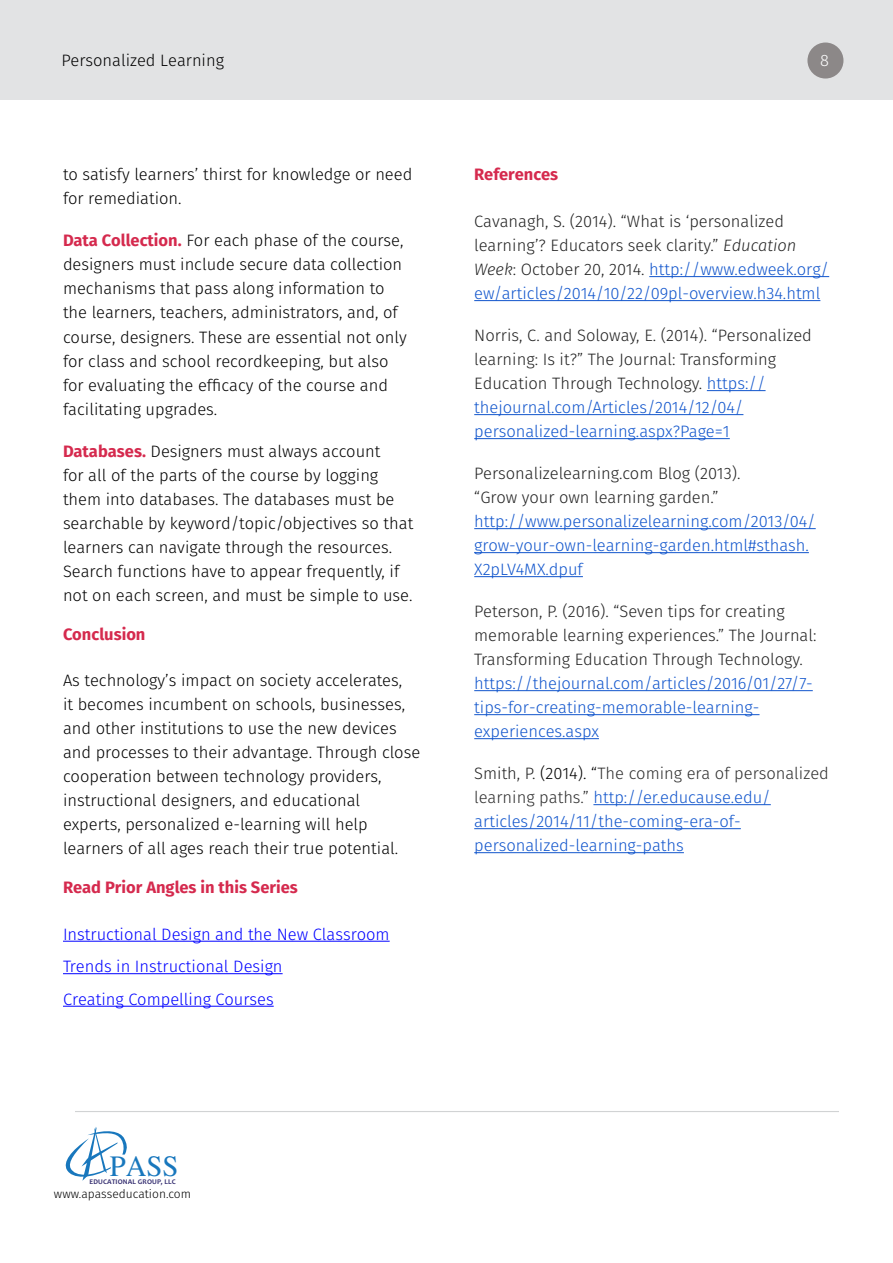
<style>
.page{position:relative;width:893px;height:1263px;background:#fff}
.page>*{position:absolute;margin:0;border:0;box-sizing:border-box;transform-origin:0 0}
.t1{font:29.55px "Times";color:#1877bd}
.t2{font:300 16.5px/24px "Fira Sans";color:#000}
.t3{font:300 16.5px/24px "Fira Sans";color:#222}
.t4{font:300 16.5px/24px "Fira Sans";color:#15c}
.t5{font:300 16.5px/32.5px "Fira Sans";color:#00f}
.t6{font:700 16.5px "Fira Sans";color:#d52a4e}
.t7{font:300 16.5px "Fira Sans";color:#fff}
.t8{font:300 12px "Fira Sans";color:#000}
.t9{font:700 7.2px "Candara";letter-spacing:.02em;color:#362f71}
.s1{font-weight:700;color:#d52a4e}
.s2{font-style:italic}
.s3{color:#15c}
.s4{color:#222}
.s5{color:#000}
.s6{color:#2e2e2e}
</style>
<div class="page">
<div style="left:0;top:0;width:893px;height:99px;background:#e2e3e4"></div>
<div style="left:807px;top:43px;width:36px;height:36px;background:#8c8888;border-radius:50%"></div>
<hr style="left:75px;top:1111px;width:764px;height:1px;background:#d1d3d4">
<svg style="left:66px;top:1127px;width:61px;height:54px"></svg>
<hr style="left:63px;top:941px;width:327px;height:1px;background:#00f">
<hr style="left:63px;top:973px;width:220px;height:1px;background:#00f">
<hr style="left:63px;top:1006px;width:211px;height:1px;background:#00f">
<hr style="left:649px;top:276px;width:180px;height:1px;background:#15c">
<hr style="left:474px;top:300px;width:346px;height:1px;background:#15c">
<hr style="left:707px;top:390px;width:59px;height:1px;background:#15c">
<hr style="left:474px;top:414px;width:269px;height:1px;background:#15c">
<hr style="left:474px;top:438px;width:256px;height:1px;background:#15c">
<hr style="left:474px;top:528px;width:342px;height:1px;background:#15c">
<hr style="left:474px;top:552px;width:335px;height:1px;background:#15c">
<hr style="left:474px;top:576px;width:109px;height:1px;background:#15c">
<hr style="left:474px;top:690px;width:339px;height:1px;background:#15c">
<hr style="left:474px;top:714px;width:285px;height:1px;background:#15c">
<hr style="left:474px;top:738px;width:125px;height:1px;background:#15c">
<hr style="left:593px;top:804px;width:178px;height:1px;background:#15c">
<hr style="left:474px;top:828px;width:267px;height:1px;background:#15c">
<hr style="left:474px;top:852px;width:210px;height:1px;background:#15c">
<p class="t2" style="left:62px;top:49px;width:164px">Personalized Learning</p>
<p class="t7" style="left:820px;top:49px;width:10px">8</p>
<p class="t2" style="left:63px;top:163px;width:351px">to satisfy learners’ thirst for knowledge or need for remediation.</p>
<p class="t2" style="left:63px;top:229px;width:346px"><span class="s1">Data Collection.</span> For each phase of the course, designers must include secure data collection mechanisms that pass along information to the learners, teachers, administrators, and, of course, designers. These are essential not only for class and school recordkeeping, but also for evaluating the efficacy of the course and facilitating upgrades.</p>
<p class="t2" style="left:63px;top:439px;width:352px"><span class="s1">Databases.</span> Designers must always account<br>for all of the parts of the course by logging them into databases. The databases must be searchable by keyword/topic/objectives so that learners can navigate through the resources.<br>Search functions have to appear frequently, if not on each screen, and must be simple to use.</p>
<p class="t6" style="left:63px;top:620px;width:84px">Conclusion</p>
<p class="t2" style="left:63px;top:668px;width:359px">As technology’s impact on society accelerates,<br>it becomes incumbent on schools, businesses, and other institutions to use the new devices and processes to their advantage. Through close cooperation between technology providers, instructional designers, and educational experts, personalized e-learning will help learners of all ages reach their true potential.</p>
<p class="t6" style="left:63px;top:873px;width:236px">Read Prior Angles in this Series</p>
<p class="t5" style="left:63px;top:917px;width:328px">Instructional Design and the New Classroom<br>Trends in Instructional Design<br>Creating Compelling Courses</p>
<p class="t6" style="left:474px;top:161px;width:85px">References</p>
<p class="t3" style="left:474px;top:209px;width:356px">Cavanagh, S. (2014). “What is ‘personalized learning’? Educators seek clarity.” <span class="s2">Education Week</span>: October 20, 2014. <span class="s3">http://www.edweek.org/ ew/articles/2014/10/22/09pl-overview.h34.html</span></p>
<p class="t3" style="left:474px;top:323px;width:339px">Norris, C. and Soloway, E. (2014). “Personalized learning: Is it?” The Journal: Transforming Education Through Technology. <span class="s3">https:// thejournal.com/Articles/2014/12/04/ personalized-learning.aspx?Page=1</span></p>
<p class="t3" style="left:474px;top:461px;width:268px">Personalizelearning.com Blog (2013). “Grow your own learning garden.”</p>
<p class="t4" style="left:474px;top:509px;width:343px">http://www.personalizelearning.com/2013/04/ grow-your-own-learning-garden.html#sthash.<br>X2pLV4MX.dpuf</p>
<p class="t3" style="left:474px;top:599px;width:344px">Peterson, P. (2016). “Seven tips for creating memorable learning experiences.” The Journal:<br>Transforming Education Through Technology.</p>
<p class="t4" style="left:474px;top:671px;width:340px">https://thejournal.com/articles/2016/01/27/7- tips-for-creating-memorable-learning&shy;experiences.aspx</p>
<p class="t4" style="left:474px;top:761px;width:356px"><span class="s4">Smith, P.</span> <span class="s5">(2014). “</span><span class="s6">The coming era of personalized learning paths.”</span> http://er.educause.edu/ articles/2014/11/the-coming-era-of&shy;personalized-learning-paths</p>
<h1 class="t1" style="left:110px;top:1149px;width:70px">PASS</h1>
<p class="t8" style="left:54px;top:1186px;width:138px">www.apasseducation.com</p>
<p class="t9" style="left:89px;top:1177px;width:88px">EDUCATIONAL GROUP, LLC</p>
</div>
